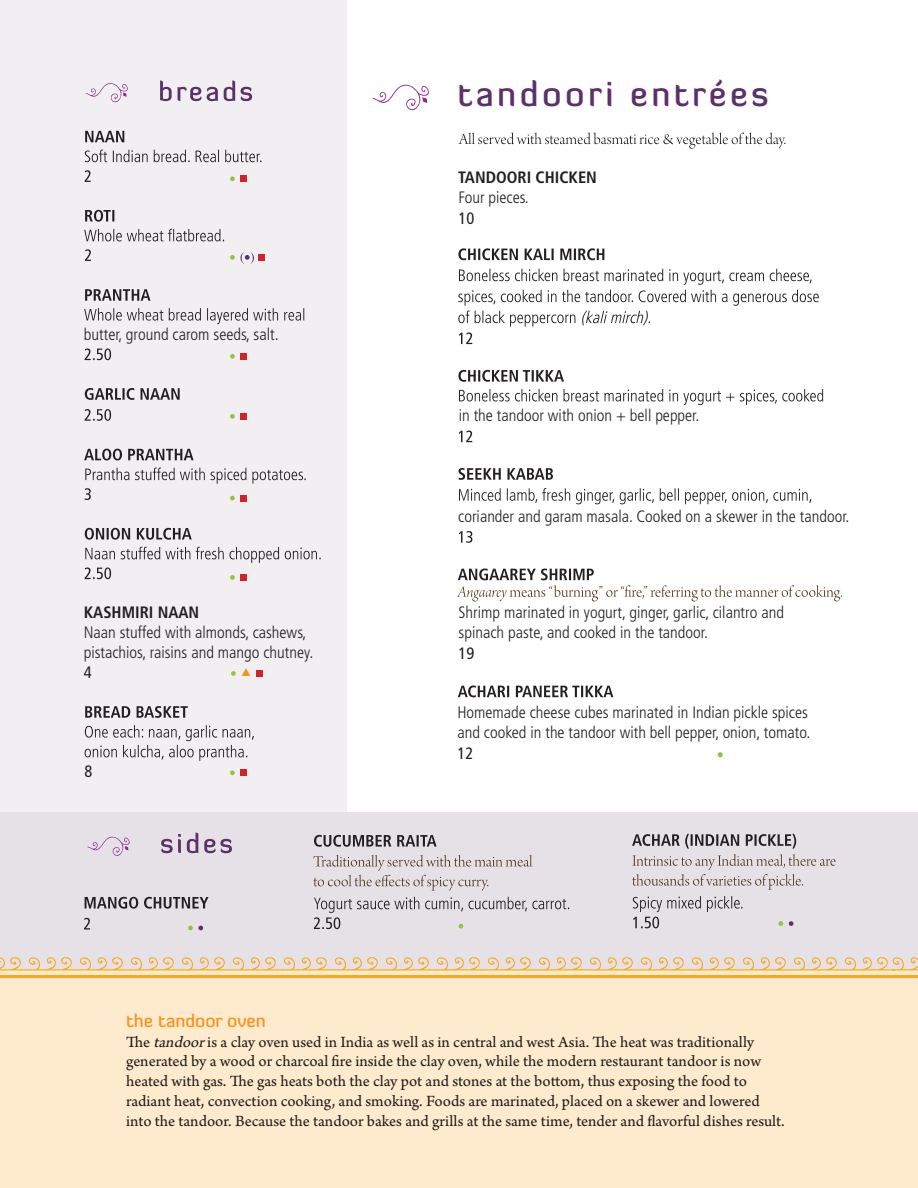
<style>
.page{position:relative;width:918px;height:1188px;background:#fff}
.page>*{position:absolute;margin:0;border:0;box-sizing:border-box;transform-origin:0 0}
.t1{font:500 34.5px "Diavlo";letter-spacing:.1em;color:#5c316a}
.t2{font:500 18px "Diavlo";color:#f7931d}
.t3{font:16.5px/19.8px "Arno Pro Sm Text";letter-spacing:-.005em;color:#231f20}
.t4{font:300 condensed 16.5px/19.8px "Frutiger";color:#231f20}
.t5{font:700 condensed 16.5px "Frutiger";color:#231f20}
.t6{font:condensed 16.5px "Frutiger";color:#231f20}
.s1{font-style:italic}
</style>
<div class="page">
<div style="left:0;top:0;width:347px;height:827px;background:#f2eff3"></div>
<div style="left:0;top:970px;width:918px;height:218px;background:#feebcd"></div>
<div style="left:0;top:812px;width:918px;height:157px;background:#e6e0e7"></div>
<svg style="left:458px;top:686px;width:155px;height:11px"></svg>
<svg style="left:457px;top:569px;width:385px;height:32px"></svg>
<svg style="left:459px;top:531px;width:13px;height:12px"></svg>
<svg style="left:459px;top:488px;width:352px;height:16px"></svg>
<svg style="left:458px;top:468px;width:95px;height:12px"></svg>
<svg style="left:459px;top:431px;width:13px;height:11px"></svg>
<svg style="left:459px;top:389px;width:364px;height:16px"></svg>
<svg style="left:458px;top:370px;width:106px;height:12px"></svg>
<svg style="left:458px;top:269px;width:361px;height:75px"></svg>
<svg style="left:458px;top:248px;width:146px;height:12px"></svg>
<svg style="left:373px;top:85px;width:56px;height:25px"></svg>
<svg style="left:718px;top:752px;width:5px;height:5px"></svg>
<svg style="left:160px;top:80px;width:92px;height:21px"></svg>
<svg style="left:86px;top:83px;width:42px;height:19px"></svg>
<svg style="left:85px;top:725px;width:169px;height:36px"></svg>
<svg style="left:85px;top:706px;width:103px;height:12px"></svg>
<svg style="left:85px;top:528px;width:107px;height:12px"></svg>
<svg style="left:84px;top:449px;width:110px;height:11px"></svg>
<svg style="left:85px;top:409px;width:26px;height:12px"></svg>
<svg style="left:85px;top:388px;width:95px;height:12px"></svg>
<svg style="left:85px;top:348px;width:26px;height:12px"></svg>
<svg style="left:84px;top:308px;width:220px;height:16px"></svg>
<svg style="left:85px;top:289px;width:66px;height:12px"></svg>
<svg style="left:84px;top:229px;width:140px;height:12px"></svg>
<svg style="left:85px;top:210px;width:29px;height:12px"></svg>
<svg style="left:85px;top:170px;width:6px;height:12px"></svg>
<svg style="left:85px;top:150px;width:176px;height:12px"></svg>
<svg style="left:85px;top:131px;width:39px;height:11px"></svg>
<svg style="left:161px;top:833px;width:71px;height:20px"></svg>
<svg style="left:87px;top:837px;width:43px;height:19px"></svg>
<svg style="left:241px;top:176px;width:6px;height:6px"></svg>
<svg style="left:230px;top:176px;width:5px;height:5px"></svg>
<div style="left:259px;top:254px;width:6px;height:7px;background:#d1232a"></div>
<svg style="left:241px;top:252px;width:13px;height:12px"></svg>
<svg style="left:230px;top:255px;width:5px;height:5px"></svg>
<svg style="left:241px;top:354px;width:6px;height:6px"></svg>
<svg style="left:230px;top:354px;width:5px;height:5px"></svg>
<div style="left:241px;top:413px;width:6px;height:7px;background:#d1232a"></div>
<svg style="left:230px;top:414px;width:5px;height:5px"></svg>
<svg style="left:85px;top:468px;width:221px;height:33px"></svg>
<svg style="left:85px;top:547px;width:236px;height:34px"></svg>
<svg style="left:256px;top:671px;width:6px;height:6px"></svg>
<svg style="left:242px;top:668px;width:8px;height:8px"></svg>
<svg style="left:231px;top:671px;width:5px;height:5px"></svg>
<svg style="left:241px;top:770px;width:6px;height:6px"></svg>
<svg style="left:230px;top:770px;width:5px;height:5px"></svg>
<svg style="left:313px;top:855px;width:219px;height:36px"></svg>
<svg style="left:314px;top:835px;width:123px;height:12px"></svg>
<svg style="left:633px;top:896px;width:109px;height:32px"></svg>
<svg style="left:632px;top:834px;width:204px;height:56px"></svg>
<svg style="left:314px;top:897px;width:255px;height:32px"></svg>
<svg style="left:789px;top:921px;width:4px;height:5px"></svg>
<svg style="left:779px;top:921px;width:4px;height:5px"></svg>
<svg style="left:84px;top:918px;width:6px;height:11px"></svg>
<svg style="left:85px;top:897px;width:124px;height:12px"></svg>
<svg style="left:188px;top:926px;width:15px;height:4px"></svg>
<svg style="left:458px;top:133px;width:328px;height:16px"></svg>
<svg style="left:85px;top:249px;width:6px;height:12px"></svg>
<hr style="left:892px;top:975px;width:26px;height:2px;background:#f9a91b">
<hr style="left:0;top:975px;width:895px;height:2px;background:#f9a91b">
<svg style="left:0;top:957px;width:918px;height:13px"></svg>
<h1 class="t1" style="left:458px;top:72px;width:313px">tandoori entrées</h1>
<p class="t5" style="left:458px;top:167px;width:140px">TANDOORI CHICKEN</p>
<p class="t4" style="left:84px;top:324px;width:196px">butter, ground carom seeds, salt.</p>
<p class="t5" style="left:84px;top:603px;width:117px">KASHMIRI NAAN</p>
<p class="t4" style="left:84px;top:623px;width:231px">Naan stuffed with almonds, cashews, pistachios, raisins and mango chutney.</p>
<p class="t6" style="left:84px;top:662px;width:9px">4</p>
<p class="t6" style="left:84px;top:762px;width:9px">8</p>
<p class="t4" style="left:459px;top:187px;width:72px">Four pieces.</p>
<p class="t6" style="left:459px;top:208px;width:17px">10</p>
<p class="t4" style="left:459px;top:406px;width:242px">in the tandoor with onion + bell pepper.</p>
<p class="t4" style="left:458px;top:506px;width:393px">coriander and garam masala. Cooked on a skewer in the tandoor.</p>
<p class="t4" style="left:459px;top:603px;width:327px">Shrimp marinated in yogurt, ginger, garlic, cilantro and spinach paste, and cooked in the tandoor.</p>
<p class="t6" style="left:459px;top:643px;width:17px">19</p>
<p class="t4" style="left:457px;top:703px;width:354px">Homemade cheese cubes marinated in Indian pickle spices and cooked in the tandoor with bell pepper, onion, tomato.</p>
<p class="t6" style="left:457px;top:744px;width:17px">12</p>
<p class="t2" style="left:126px;top:1009px;width:141px">the tandoor oven</p>
<p class="t3" style="left:126px;top:1032px;width:660px">The <span class="s1">tandoor</span>is a clay oven used in India as well as in central and west Asia. The heat was traditionally generated by a wood or charcoal fire inside the clay oven, while the modern restaurant tandoor is now heated with gas. The gas heats both the clay pot and stones at the bottom, thus exposing the food to radiant heat, convection cooking, and smoking. Foods are marinated, placed on a skewer and lowered into the tandoor. Because the tandoor bakes and grills at the same time, tender and flavorful dishes result.</p>
</div>
